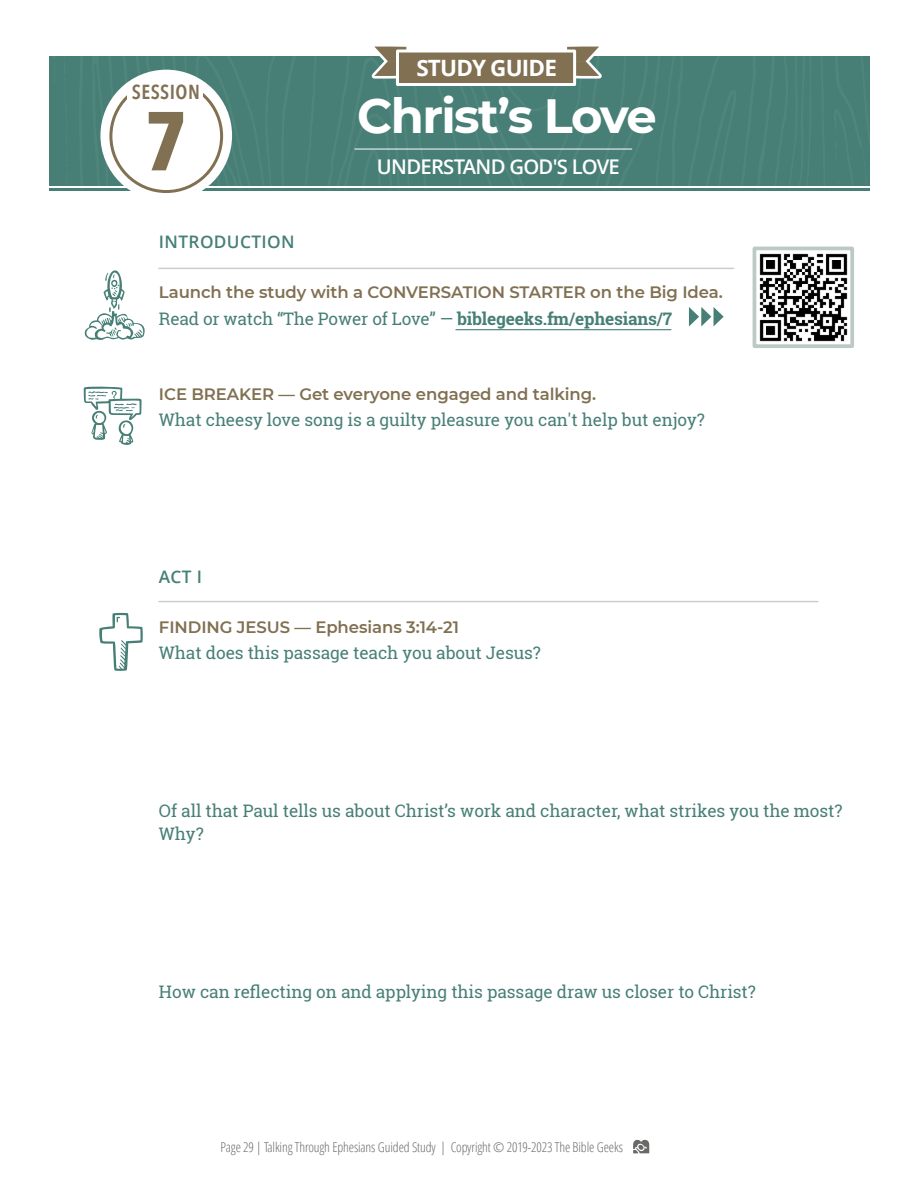
<style>
.page{position:relative;width:918px;height:1188px;background:#fff}
.page>*{position:absolute;margin:0;border:0;box-sizing:border-box;transform-origin:0 0}
.t1{font:700 82.5px "Avenir Next Condensed";color:#817052}
.t2{font:700 48px "Montserrat";letter-spacing:-.035em;color:#fff}
.t3{font:700 22.5px "Open Sans";letter-spacing:-.035em;color:#fff}
.t4{font:600 20.25px "Open Sans";letter-spacing:-.035em;color:#fff}
.t5{font:600 20.25px "Avenir Next Condensed";letter-spacing:.02em;color:#817052}
.t6{font:17.25px/23.2px "Roboto Slab";letter-spacing:-.005em;color:#477f76}
.t7{font:600 17.25px "Open Sans";letter-spacing:.02em;color:#477f76}
.t8{font:600 16.5px "Montserrat";letter-spacing:-.005em;color:#817052}
.t9{font:300 condensed 13.5px "Open Sans";letter-spacing:-.01em;color:#6a6968}
.s1{font-weight:700}
</style>
<div class="page">
<hr style="left:49px;top:188px;width:820px;height:2px;background:#477f76">
<svg style="left:633px;top:1140px;width:16px;height:13px"></svg>
<hr style="left:456px;top:329px;width:215px;height:1px;background:#447f77">
<svg style="left:99px;top:613px;width:44px;height:58px"></svg>
<svg style="left:84px;top:387px;width:58px;height:58px"></svg>
<hr style="left:159px;top:268px;width:575px;height:1px;background:#cbcbcb">
<hr style="left:159px;top:601px;width:659px;height:1px;background:#cbcbcb">
<img style="left:759px;top:253px;width:89px;height:89px">
<svg style="left:49px;top:46px;width:820px;height:143px;background:#588a82"></svg>
<div style="left:396px;top:50px;width:180px;height:36px;background:#817052;border:3px solid #fff"></div>
<div style="left:100px;top:70px;width:132px;height:131px;background:#fff;border-radius:50%"></div>
<div style="left:109px;top:79px;width:114px;height:114px;border:3px solid #817052;border-radius:50%"></div>
<div style="left:128px;top:88px;width:75px;height:22px;background:#fff"></div>
<div style="left:148px;top:79px;width:36px;height:21px;background:#fff"></div>
<div style="left:136px;top:82px;width:61px;height:22px;background:#fff"></div>
<svg style="left:84px;top:270px;width:61px;height:70px"></svg>
<svg style="left:689px;top:307px;width:35px;height:19px"></svg>
<hr style="left:355px;top:149px;width:277px;height:1px;background:#fff">
<p class="t5" style="left:132px;top:79px;width:69px">SESSION</p>
<h1 class="t1" style="left:145px;top:88px;width:45px">7</h1>
<h3 class="t3" style="left:416px;top:59px;width:142px">STUDY GUIDE</h3>
<h2 class="t2" style="left:357px;top:87px;width:301px">Christ’s Love</h2>
<p class="t4" style="left:377px;top:158px;width:244px">UNDERSTAND GOD'S LOVE</p>
<p class="t7" style="left:159px;top:235px;width:137px">INTRODUCTION</p>
<p class="t8" style="left:159px;top:282px;width:565px">Launch the study with a CONVERSATION STARTER on the Big Idea.</p>
<p class="t6" style="left:159px;top:306px;width:515px">Read or watch “The Power of Love” — <span class="s1">biblegeeks.fm/ephesians/7</span></p>
<p class="t8" style="left:159px;top:384px;width:439px">ICE BREAKER — Get everyone engaged and talking.</p>
<p class="t6" style="left:159px;top:408px;width:547px">What cheesy love song is a guilty pleasure you can't help but enjoy?</p>
<p class="t7" style="left:159px;top:570px;width:45px">ACT I</p>
<p class="t8" style="left:159px;top:617px;width:302px">FINDING JESUS — Ephesians 3:14-21</p>
<p class="t6" style="left:159px;top:641px;width:383px">What does this passage teach you about Jesus?</p>
<p class="t6" style="left:159px;top:799px;width:685px">Of all that Paul tells us about Christ’s work and character, what strikes you the most?<br>Why?</p>
<p class="t6" style="left:159px;top:979px;width:598px">How can reflecting on and applying this passage draw us closer to Christ?</p>
<p class="t9" style="left:220px;top:1142px;width:404px">Page 29 | Talking Through Ephesians Guided Study | Copyright © 2019-2023 The Bible Geeks</p>
</div>
